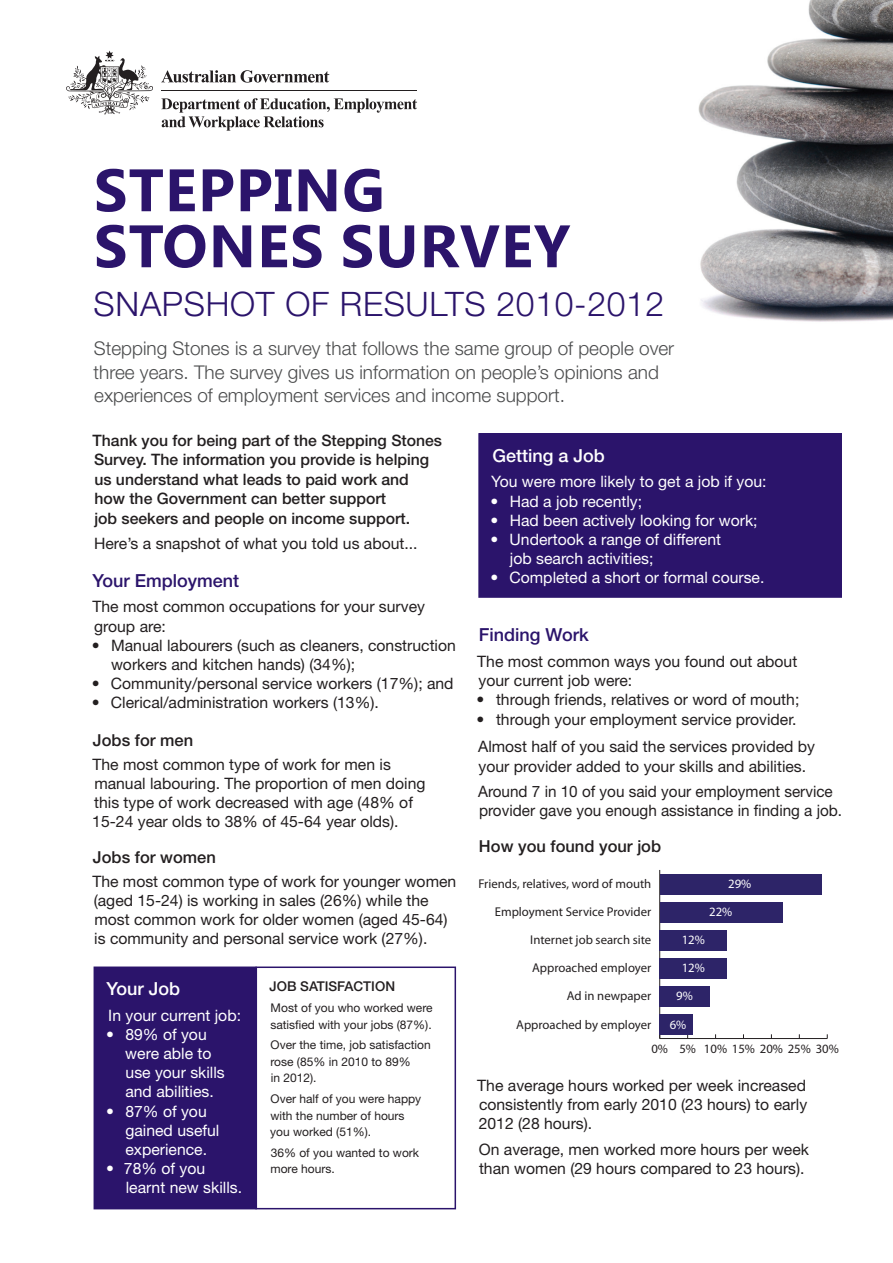
<style>
.page{position:relative;width:893px;height:1263px;background:#fff}
.page>*{position:absolute;margin:0;border:0;box-sizing:border-box;transform-origin:0 0}
.ELS_MH{font:700 59.7px/55.9px "Khmer UI";letter-spacing:.02em;color:#2b146b}
.ELS_MH2{font:300 33.75px "Helvetica Neue CE";letter-spacing:.02em;color:#2b146b}
.ELS_body{font:300 18.9px/23.4px "Helvetica Neue LT";color:#4b4c4d}
.ELS_H1{font:500 18px "Helvetica Neue CE";color:#2b146b}
.ELS_H1-2{font:500 18px "Helvetica Neue CE";color:#fff}
.ELS_H2{font:500 16.5px "Helvetica Neue CE";color:#231f20}
.ELS_body-2{font:15.75px/19.2px "Helvetica Neue LT";color:#231f20}
.ELS_body_before_bull{font:15.75px/19.2px "Helvetica Neue LT";color:#fff}
.ELS_body-3{font:500 15.75px/19.5px "Helvetica Neue CE";color:#231f20}
.ELS_body_before_bull-2{font:15.75px/19.2px "Helvetica Neue LT";color:#231f20}
.ELS_H_text_box{font:500 13.5px "Helvetica Neue LT";color:#231f20}
.t1{font:12.75px "Myriad Pro";color:#231f20}
.t2{font:12.75px/27.8px "Myriad Pro";color:#fff}
.ELS_text_box_body{font:12px/16.5px "Helvetica Neue LT";color:#231f20}
</style>
<div class="page">
<svg style="left:161px;top:70px;width:168px;height:13px"></svg>
<svg style="left:66px;top:51px;width:87px;height:63px"></svg>
<hr style="left:161px;top:90px;width:256px;height:1px;background:#231f20">
<svg style="left:161px;top:98px;width:256px;height:33px"></svg>
<img style="left:698px;top:0;width:195px;height:322px">
<div style="left:256px;top:966px;width:200px;height:243px;border:2px solid #2b146b"></div>
<div style="left:94px;top:967px;width:162px;height:242px;background:#2b146b"></div>
<div style="left:94px;top:966px;width:163px;height:243px;border:2px solid #2b146b"></div>
<div style="left:479px;top:434px;width:362px;height:163px;background:#2b146b"></div>
<div style="left:478px;top:433px;width:364px;height:165px;border:2px solid #2b146b"></div>
<hr style="left:660px;top:1038px;width:167px;height:1px;background:#231f20">
<hr style="left:659px;top:870px;width:1px;height:168px;background:#231f20">
<div style="left:660px;top:874px;width:162px;height:20px;background:#2d2468"></div>
<div style="left:660px;top:902px;width:123px;height:20px;background:#2d2468"></div>
<div style="left:660px;top:930px;width:67px;height:20px;background:#2d2468"></div>
<div style="left:660px;top:958px;width:67px;height:20px;background:#2d2468"></div>
<div style="left:660px;top:986px;width:50px;height:20px;background:#2d2468"></div>
<div style="left:660px;top:1014px;width:33px;height:20px;background:#2d2468"></div>
<p class="ELS_MH" style="left:94px;top:163px;width:478px">STEPPING<br>STONES SURVEY</p>
<p class="ELS_MH2" style="left:94px;top:284px;width:572px">SNAPSHOT OF RESULTS 2010-2012</p>
<p class="ELS_body" style="left:94px;top:336px;width:582px">Stepping Stones is a survey that follows the same group of people over three years. The survey gives us information on people’s opinions and experiences of employment services and income support.</p>
<p class="ELS_body-3" style="left:93px;top:430px;width:351px">Thank you for being part of the Stepping Stones Survey. The information you provide is helping us understand what leads to paid work and<br>how the Government can better support<br>job seekers and people on income support.</p>
<p class="ELS_body-2" style="left:94px;top:534px;width:325px">Here’s a snapshot of what you told us about...</p>
<h1 class="ELS_H1" style="left:92px;top:569px;width:148px">Your Employment</h1>
<p class="ELS_body_before_bull-2" style="left:92px;top:597px;width:334px">The most common occupations for your survey group are:</p>
<p class="ELS_body-2" style="left:111px;top:635px;width:346px;text-indent:-19px">• Manual labourers (such as cleaners, construction workers and kitchen hands) (34%);</p>
<p class="ELS_body-2" style="left:92px;top:674px;width:363px">• Community/personal service workers (17%); and</p>
<p class="ELS_body-2" style="left:92px;top:693px;width:289px">• Clerical/administration workers (13%).</p>
<h2 class="ELS_H2" style="left:93px;top:730px;width:102px">Jobs for men</h2>
<p class="ELS_body-2" style="left:92px;top:754px;width:335px">The most common type of work for men is manual labouring. The proportion of men doing this type of work decreased with age (48% of 15-24 year olds to 38% of 45-64 year olds).</p>
<h2 class="ELS_H2" style="left:93px;top:847px;width:124px">Jobs for women</h2>
<p class="ELS_body-2" style="left:92px;top:871px;width:365px">The most common type of work for younger women (aged 15-24) is working in sales (26%) while the most common work for older women (aged 45-64) is community and personal service work (27%).</p>
<h1 class="ELS_H1-2" style="left:107px;top:977px;width:75px">Your Job</h1>
<p class="ELS_body_before_bull" style="left:108px;top:1005px;width:134px">In your current job:</p>
<p class="ELS_body_before_bull" style="left:125px;top:1024px;width:101px;text-indent:-19px">• 89% of you were able to use your skills and abilities.</p>
<p class="ELS_body_before_bull" style="left:125px;top:1101px;width:95px;text-indent:-19px">• 87% of you gained useful experience.</p>
<p class="ELS_body_before_bull" style="left:126px;top:1159px;width:118px;text-indent:-20px">• 78% of you learnt new skills.</p>
<h1 class="ELS_H1-2" style="left:492px;top:444px;width:114px">Getting a Job</h1>
<p class="ELS_body_before_bull" style="left:491px;top:472px;width:277px">You were more likely to get a job if you:</p>
<p class="ELS_body_before_bull" style="left:490px;top:491px;width:153px">• Had a job recently;</p>
<p class="ELS_body_before_bull" style="left:490px;top:510px;width:269px">• Had been actively looking for work;</p>
<p class="ELS_body_before_bull" style="left:510px;top:530px;width:213px;text-indent:-20px">• Undertook a range of different job search activities;</p>
<p class="ELS_body_before_bull" style="left:490px;top:568px;width:276px">• Completed a short or formal course.</p>
<h1 class="ELS_H1" style="left:479px;top:624px;width:112px">Finding Work</h1>
<p class="ELS_body_before_bull-2" style="left:477px;top:652px;width:322px">The most common ways you found out about your current job were:</p>
<p class="ELS_body-2" style="left:477px;top:690px;width:324px">• through friends, relatives or word of mouth;</p>
<p class="ELS_body-2" style="left:477px;top:709px;width:321px">• through your employment service provider.</p>
<p class="ELS_body-2" style="left:478px;top:737px;width:338px">Almost half of you said the services provided by your provider added to your skills and abilities.</p>
<p class="ELS_body-2" style="left:478px;top:782px;width:366px">Around 7 in 10 of you said your employment service provider gave you enough assistance in finding a job.</p>
<h2 class="ELS_H2" style="left:479px;top:836px;width:184px">How you found your job</h2>
<p class="t1" style="left:478px;top:876px;width:174px">Friends, relatives, word of mouth</p>
<p class="t2" style="left:709px;top:870px;width:44px;text-indent:19px">29%<br>22%</p>
<p class="t2" style="left:682px;top:926px;width:25px">12%<br>12%</p>
<p class="t2" style="left:676px;top:982px;width:18px">9%</p>
<p class="t2" style="left:670px;top:1010px;width:18px">6%</p>
<p class="t1" style="left:495px;top:904px;width:158px">Employment Service Provider</p>
<p class="t1" style="left:530px;top:932px;width:123px">Internet job search site</p>
<p class="t1" style="left:532px;top:960px;width:121px">Approached employer</p>
<h1 class="ELS_H_text_box" style="left:269px;top:978px;width:127px">JOB SATISFACTION</h1>
<p class="ELS_text_box_body" style="left:270px;top:999px;width:164px">Most of you who worked were satisfied with your jobs (87%).</p>
<p class="ELS_text_box_body" style="left:270px;top:1036px;width:162px">Over the time, job satisfaction rose (85% in 2010 to 89%<br>in 2012).</p>
<p class="ELS_text_box_body" style="left:270px;top:1090px;width:152px">Over half of you were happy with the number of hours you worked (51%).</p>
<p class="ELS_text_box_body" style="left:270px;top:1144px;width:150px">36% of you wanted to work more hours.</p>
<p class="t1" style="left:567px;top:988px;width:86px">Ad in newpaper</p>
<p class="t1" style="left:516px;top:1016px;width:137px">Approached by employer</p>
<p class="t1" style="left:651px;top:1041px;width:189px">0% 5% 10% 15% 20% 25% 30%</p>
<p class="ELS_body-2" style="left:477px;top:1075px;width:331px;text-align:justify">The average hours worked per week increased consistently from early 2010 (23 hours) to early 2012 (28 hours).</p>
<p class="ELS_body-2" style="left:479px;top:1139px;width:332px">On average, men worked more hours per week than women (29 hours compared to 23 hours).</p>
</div>
